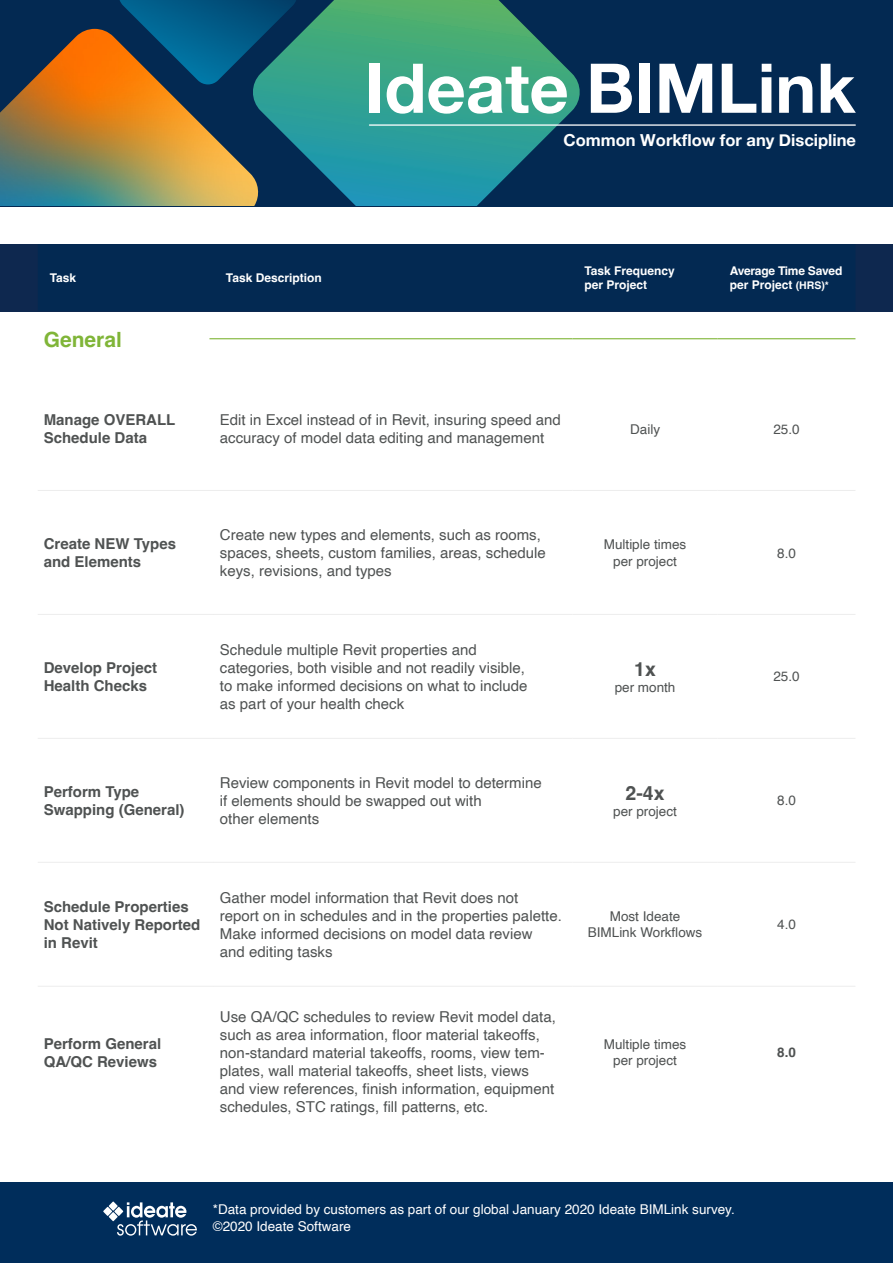
<style>
.page{position:relative;width:893px;height:1263px;background:#fff}
.page>*{position:absolute;margin:0;border:0;box-sizing:border-box;transform-origin:0 0}
.t1{font:700 21px "Helvetica";color:#80b538}
.t2{font:700 19.5px "Helvetica";color:#4f5252}
.t3{font:700 16.5px "Helvetica Neue";color:#fff}
.t4{font:15px/18px "Helvetica";color:#4f5252}
.t5{font:700 15px/18px "Helvetica";color:#4f5252}
.t6{font:13.5px/16.2px "Helvetica";color:#4f5252;text-align:center}
.t7{font:13.5px "Helvetica";color:#fff}
.t8{font:700 13.5px "Helvetica";color:#4f5252}
.t9{font:700 12px/14.4px "Helvetica";color:#fff}
.t10{font:700 12px/14.4px "Helvetica";letter-spacing:-.02em;color:#fff}
.s1{font-size:10.5px}
</style>
<div class="page">
<div style="left:0;top:244px;width:893px;height:67px;background:#0e284f"></div>
<div style="left:0;top:1182px;width:893px;height:81px;background:#002d5b"></div>
<svg style="left:103px;top:1207px;width:9px;height:9px"></svg>
<svg style="left:109px;top:1201px;width:88px;height:35px"></svg>
<div style="left:38px;top:244px;width:817px;height:67px;background:#032952"></div>
<hr style="left:38px;top:490px;width:176px;height:1px;background:#ededed">
<hr style="left:214px;top:490px;width:358px;height:1px;background:#ededed">
<hr style="left:572px;top:490px;width:146px;height:1px;background:#ededed">
<hr style="left:718px;top:490px;width:137px;height:1px;background:#ededed">
<hr style="left:38px;top:738px;width:176px;height:1px;background:#ededed">
<hr style="left:214px;top:738px;width:358px;height:1px;background:#ededed">
<hr style="left:572px;top:738px;width:146px;height:1px;background:#ededed">
<hr style="left:718px;top:738px;width:137px;height:1px;background:#ededed">
<hr style="left:38px;top:986px;width:176px;height:1px;background:#ededed">
<hr style="left:214px;top:986px;width:358px;height:1px;background:#ededed">
<hr style="left:572px;top:986px;width:146px;height:1px;background:#ededed">
<hr style="left:718px;top:986px;width:137px;height:1px;background:#ededed">
<hr style="left:38px;top:614px;width:176px;height:1px;background:#ededed">
<hr style="left:214px;top:614px;width:358px;height:1px;background:#ededed">
<hr style="left:572px;top:614px;width:146px;height:1px;background:#ededed">
<hr style="left:718px;top:614px;width:137px;height:1px;background:#ededed">
<hr style="left:38px;top:862px;width:176px;height:1px;background:#ededed">
<hr style="left:214px;top:862px;width:358px;height:1px;background:#ededed">
<hr style="left:572px;top:862px;width:146px;height:1px;background:#ededed">
<hr style="left:718px;top:862px;width:137px;height:1px;background:#ededed">
<hr style="left:209px;top:338px;width:363px;height:1px;background:#80b538">
<hr style="left:572px;top:338px;width:146px;height:1px;background:#80b538">
<hr style="left:718px;top:338px;width:137px;height:1px;background:#80b538">
<div style="left:0;top:0;width:893px;height:206px;background:#032952"></div>
<svg style="left:260px;top:0;width:320px;height:206px"></svg>
<img style="left:0;top:29px;width:260px;height:177px">
<img style="left:120px;top:0;width:176px;height:84px">
<div style="left:369px;top:64px;width:11px;height:49px;background:#fff"></div>
<svg style="left:387px;top:64px;width:180px;height:50px;background:#92cdbb"></svg>
<svg style="left:591px;top:64px;width:41px;height:49px"></svg>
<div style="left:639px;top:64px;width:11px;height:49px;background:#fff"></div>
<svg style="left:659px;top:64px;width:53px;height:49px"></svg>
<svg style="left:722px;top:64px;width:34px;height:49px"></svg>
<svg style="left:762px;top:64px;width:9px;height:49px"></svg>
<svg style="left:779px;top:76px;width:33px;height:37px"></svg>
<svg style="left:821px;top:64px;width:35px;height:49px"></svg>
<hr style="left:369px;top:124px;width:487px;height:2px;background:#fff">
<p class="t3" style="left:563px;top:127px;width:294px">Common Workflow for any Discipline</p>
<p class="t9" style="left:50px;top:272px;width:28px">Task</p>
<p class="t9" style="left:226px;top:272px;width:97px">Task Description</p>
<p class="t9" style="left:584px;top:265px;width:92px">Task Frequency per Project</p>
<p class="t10" style="left:730px;top:265px;width:114px">Average Time Saved per Project <span class="s1">(HRS)*</span></p>
<p class="t1" style="left:44px;top:326px;width:80px">General</p>
<p class="t5" style="left:44px;top:412px;width:133px">Manage OVERALL</p>
<p class="t5" style="left:44px;top:430px;width:105px">Schedule Data</p>
<p class="t4" style="left:220px;top:411px;width:342px">Edit in Excel instead of in Revit, insuring speed and accuracy of model data editing and management</p>
<p class="t6" style="left:630px;top:421px;width:31px">Daily</p>
<p class="t6" style="left:773px;top:421px;width:28px">25.0</p>
<p class="t5" style="left:44px;top:536px;width:134px">Create NEW Types and Elements</p>
<p class="t4" style="left:220px;top:526px;width:327px">Create new types and elements, such as rooms, spaces, sheets, custom families, areas, schedule keys, revisions, and types</p>
<p class="t6" style="left:604px;top:537px;width:84px">Multiple times per project</p>
<p class="t6" style="left:777px;top:545px;width:20px">8.0</p>
<p class="t5" style="left:44px;top:660px;width:115px">Develop Project<br>Health Checks</p>
<p class="t4" style="left:220px;top:641px;width:309px">Schedule multiple Revit properties and categories, both visible and not readily visible, to make informed decisions on what to include as part of your health check</p>
<p class="t2" style="left:634px;top:657px;width:23px">1x</p>
<p class="t6" style="left:615px;top:679px;width:62px">per month</p>
<p class="t5" style="left:44px;top:784px;width:142px">Perform Type<br>Swapping (General)</p>
<p class="t4" style="left:220px;top:774px;width:323px">Review components in Revit model to determine if elements should be swapped out with<br>other elements</p>
<p class="t2" style="left:626px;top:781px;width:41px">2-4x</p>
<p class="t6" style="left:613px;top:803px;width:65px">per project</p>
<p class="t6" style="left:773px;top:669px;width:28px">25.0</p>
<p class="t6" style="left:777px;top:793px;width:20px">8.0</p>
<p class="t5" style="left:44px;top:899px;width:158px">Schedule Properties<br>Not Natively Reported in Revit</p>
<p class="t4" style="left:220px;top:889px;width:343px">Gather model information that Revit does not<br>report on in schedules and in the properties palette.<br>Make informed decisions on model data review</p>
<p class="t4" style="left:220px;top:943px;width:114px">and editing tasks</p>
<p class="t5" style="left:44px;top:1036px;width:119px">Perform General<br>QA/QC Reviews</p>
<p class="t4" style="left:220px;top:1008px;width:337px">Use QA/QC schedules to review Revit model data, such as area information, floor material takeoffs, non-standard material takeoffs, rooms, view tem&shy;plates, wall material takeoffs, sheet lists, views and view references, finish information, equipment schedules, STC ratings, fill patterns, etc.</p>
<p class="t6" style="left:588px;top:909px;width:116px">Most Ideate<br>BIMLink Workflows</p>
<p class="t6" style="left:777px;top:917px;width:20px">4.0</p>
<p class="t6" style="left:604px;top:1036px;width:84px">Multiple times per project</p>
<p class="t8" style="left:777px;top:1044px;width:20px">8.0</p>
<p class="t7" style="left:213px;top:1199px;width:524px">*Data provided by customers as part of our global January 2020 Ideate BIMLink survey.</p>
<p class="t7" style="left:213px;top:1216px;width:140px">©2020 Ideate Software</p>
</div>
